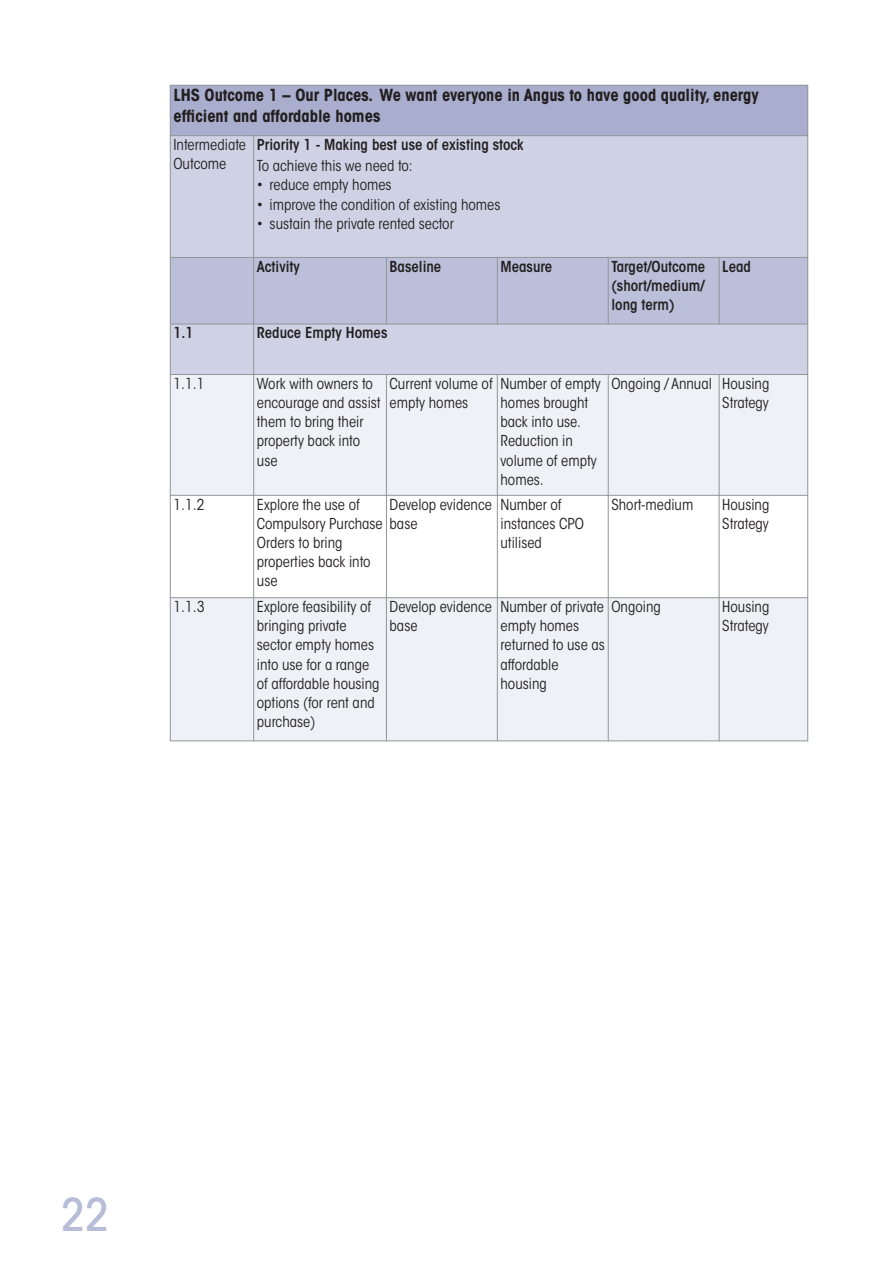
<style>
.page{position:relative;width:893px;height:1263px;background:#fff}
.page>*{position:absolute;margin:0;border:0;box-sizing:border-box;transform-origin:0 0}
.t1{font:500 condensed 45px "ITC Avant Garde Std";color:#b7bcd7}
.t2{font:700 condensed 16.5px/21.1px "ITC Avant Garde Std";color:#231f20}
.t3{font:condensed 15px/19.2px "ITC Avant Garde Std";color:#231f20}
.t4{font:600 condensed 15px/19.2px "ITC Avant Garde Std";color:#231f20;text-align:justify}
</style>
<div class="page">
<div style="left:170px;top:85px;width:638px;height:51px;background:#a9aece"></div>
<div style="left:170px;top:136px;width:84px;height:121px;background:#cfd2e5"></div>
<div style="left:254px;top:136px;width:554px;height:121px;background:#cfd2e5"></div>
<div style="left:170px;top:257px;width:84px;height:67px;background:#bbbfd9"></div>
<div style="left:254px;top:257px;width:132px;height:67px;background:#bbbfd9"></div>
<div style="left:386px;top:257px;width:111px;height:67px;background:#bbbfd9"></div>
<div style="left:497px;top:257px;width:111px;height:67px;background:#bbbfd9"></div>
<div style="left:608px;top:257px;width:111px;height:67px;background:#bbbfd9"></div>
<div style="left:719px;top:257px;width:89px;height:67px;background:#bbbfd9"></div>
<div style="left:170px;top:324px;width:84px;height:50px;background:#cfd2e5"></div>
<div style="left:254px;top:324px;width:554px;height:50px;background:#cfd2e5"></div>
<div style="left:170px;top:374px;width:84px;height:121px;background:#eff1f6"></div>
<div style="left:254px;top:374px;width:132px;height:121px;background:#eff1f6"></div>
<div style="left:386px;top:374px;width:111px;height:121px;background:#eff1f6"></div>
<div style="left:497px;top:374px;width:111px;height:121px;background:#eff1f6"></div>
<div style="left:608px;top:374px;width:111px;height:121px;background:#eff1f6"></div>
<div style="left:719px;top:374px;width:89px;height:121px;background:#eff1f6"></div>
<div style="left:170px;top:598px;width:84px;height:143px;background:#eff1f6"></div>
<div style="left:254px;top:598px;width:132px;height:143px;background:#eff1f6"></div>
<div style="left:386px;top:598px;width:111px;height:143px;background:#eff1f6"></div>
<div style="left:497px;top:598px;width:111px;height:143px;background:#eff1f6"></div>
<div style="left:608px;top:598px;width:111px;height:143px;background:#eff1f6"></div>
<div style="left:719px;top:598px;width:89px;height:143px;background:#eff1f6"></div>
<hr style="left:170px;top:85px;width:1px;height:656px;background:#939598">
<hr style="left:253px;top:135px;width:1px;height:606px;background:#939598">
<hr style="left:386px;top:257px;width:1px;height:67px;background:#939598">
<hr style="left:386px;top:374px;width:1px;height:367px;background:#939598">
<hr style="left:497px;top:257px;width:1px;height:67px;background:#939598">
<hr style="left:497px;top:374px;width:1px;height:367px;background:#939598">
<hr style="left:608px;top:257px;width:1px;height:67px;background:#939598">
<hr style="left:608px;top:374px;width:1px;height:367px;background:#939598">
<hr style="left:719px;top:257px;width:1px;height:67px;background:#939598">
<hr style="left:719px;top:374px;width:1px;height:367px;background:#939598">
<hr style="left:807px;top:85px;width:1px;height:656px;background:#939598">
<hr style="left:170px;top:85px;width:638px;height:1px;background:#939598">
<hr style="left:170px;top:135px;width:638px;height:1px;background:#939598">
<hr style="left:170px;top:257px;width:638px;height:1px;background:#939598">
<hr style="left:170px;top:324px;width:638px;height:1px;background:#939598">
<hr style="left:170px;top:374px;width:638px;height:1px;background:#939598">
<hr style="left:170px;top:495px;width:638px;height:1px;background:#939598">
<hr style="left:170px;top:597px;width:638px;height:1px;background:#939598">
<hr style="left:170px;top:741px;width:638px;height:1px;background:#939598">
<p class="t2" style="left:173px;top:85px;width:587px">LHS Outcome 1 – Our Places. We want everyone in Angus to have good quality, energy efficient and affordable homes</p>
<p class="t3" style="left:173px;top:136px;width:74px">Intermediate<br>Outcome</p>
<p class="t4" style="left:257px;top:136px;width:268px">Priority 1 - Making best use of existing stock</p>
<p class="t3" style="left:257px;top:158px;width:157px">To achieve this we need to:</p>
<p class="t3" style="left:257px;top:177px;width:136px">• reduce empty homes</p>
<p class="t3" style="left:257px;top:196px;width:245px">• improve the condition of existing homes</p>
<p class="t3" style="left:257px;top:215px;width:198px">• sustain the private rented sector</p>
<p class="t4" style="left:257px;top:258px;width:45px">Activity</p>
<p class="t4" style="left:390px;top:258px;width:53px">Baseline</p>
<p class="t4" style="left:500px;top:258px;width:53px">Measure</p>
<p class="t4" style="left:611px;top:258px;width:95px">Target/Outcome (short/medium/ long term)</p>
<p class="t4" style="left:722px;top:258px;width:30px">Lead</p>
<p class="t4" style="left:173px;top:325px;width:22px">1.1</p>
<p class="t4" style="left:257px;top:325px;width:132px">Reduce Empty Homes</p>
<p class="t3" style="left:173px;top:375px;width:33px">1.1.1</p>
<p class="t3" style="left:257px;top:375px;width:125px">Work with owners to encourage and assist them to bring their property back into use</p>
<p class="t3" style="left:390px;top:375px;width:105px">Current volume of empty homes</p>
<p class="t3" style="left:500px;top:375px;width:102px">Number of empty homes brought back into use.<br>Reduction in volume of empty homes.</p>
<p class="t3" style="left:611px;top:375px;width:102px">Ongoing / Annual</p>
<p class="t3" style="left:722px;top:375px;width:49px">Housing<br>Strategy</p>
<p class="t3" style="left:173px;top:496px;width:33px">1.1.2</p>
<p class="t3" style="left:257px;top:496px;width:127px">Explore the use of<br>Compulsory Purchase<br>Orders to bring properties back into use</p>
<p class="t3" style="left:390px;top:496px;width:104px">Develop evidence base</p>
<p class="t3" style="left:500px;top:496px;width:85px">Number of instances CPO utilised</p>
<p class="t3" style="left:611px;top:496px;width:84px">Short-medium</p>
<p class="t3" style="left:722px;top:496px;width:49px">Housing<br>Strategy</p>
<p class="t3" style="left:173px;top:598px;width:33px">1.1.3</p>
<p class="t3" style="left:257px;top:598px;width:124px">Explore feasibility of bringing private sector empty homes into use for a range of affordable housing options (for rent and purchase)</p>
<p class="t3" style="left:390px;top:598px;width:104px">Develop evidence base</p>
<p class="t3" style="left:500px;top:598px;width:106px">Number of private empty homes returned to use as affordable housing</p>
<p class="t3" style="left:611px;top:598px;width:51px">Ongoing</p>
<p class="t3" style="left:722px;top:598px;width:49px">Housing<br>Strategy</p>
<h1 class="t1" style="left:61px;top:1189px;width:49px">22</h1>
</div>
